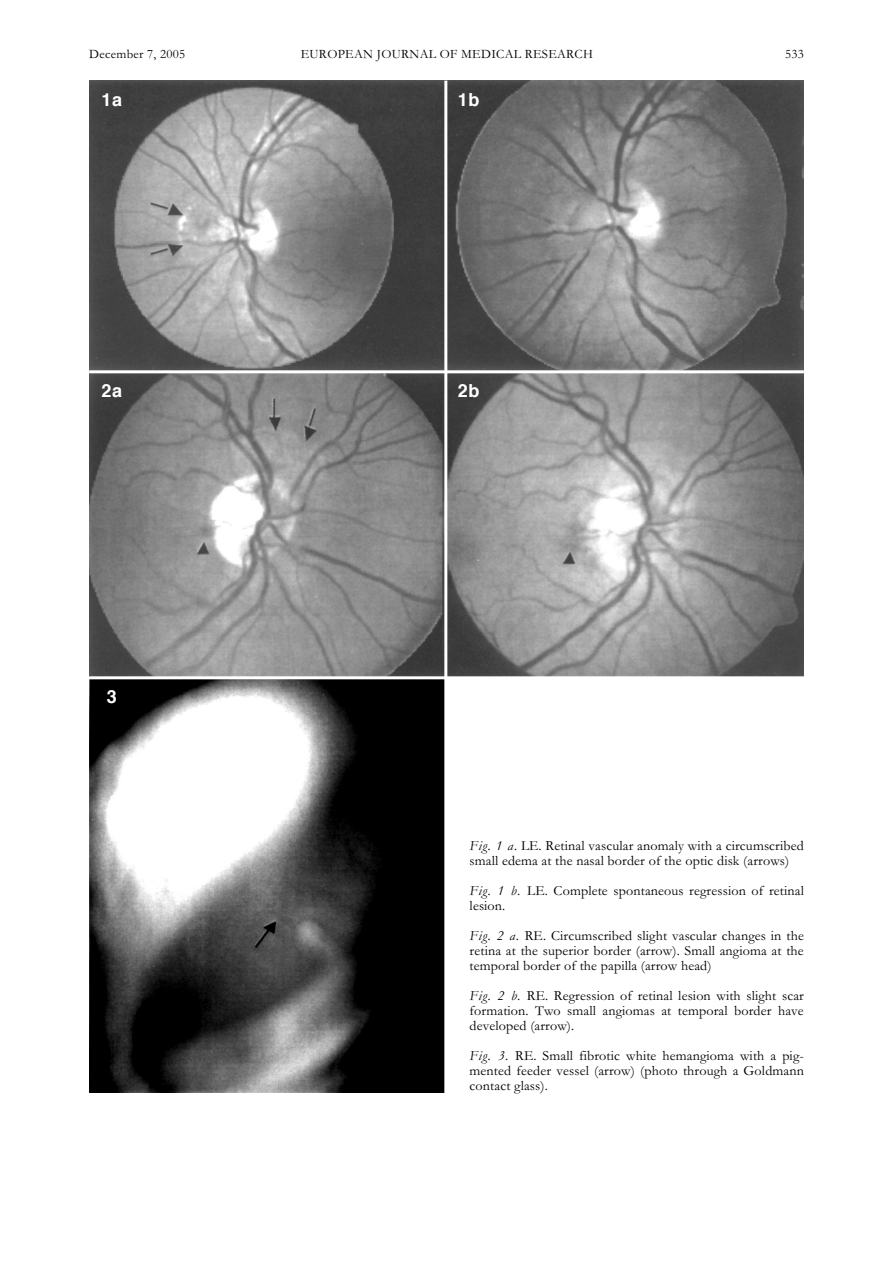
<style>
.page{position:relative;width:893px;height:1263px;background:#fff}
.page>*{position:absolute;margin:0;border:0;box-sizing:border-box;transform-origin:0 0}
.t1{font:700 18px "Helvetica";letter-spacing:.025em;color:#fff}
.t2{font:14.1px/15px "Garamond";letter-spacing:.01em;color:#000;text-align:justify}
.t3{font:12.9px "Garamond";letter-spacing:.025em;color:#000}
.s1{font-style:italic}
</style>
<div class="page">
<img style="left:89px;top:81px;width:714px;height:289px">
<svg style="left:89px;top:373px;width:714px;height:303px;background:#8c8c8c"></svg>
<img style="left:89px;top:679px;width:355px;height:414px">
<hr style="left:444px;top:81px;width:3px;height:1013px;background:#fff">
<p class="t3" style="left:89px;top:49px;width:98px">December 7, 2005</p>
<p class="t3" style="left:301px;top:49px;width:294px">EUROPEAN JOURNAL OF MEDICAL RESEARCH</p>
<p class="t3" style="left:785px;top:49px;width:20px">533</p>
<p class="t1" style="left:102px;top:92px;width:22px">1a</p>
<p class="t1" style="left:458px;top:92px;width:23px">1b</p>
<p class="t1" style="left:102px;top:383px;width:22px">2a</p>
<p class="t1" style="left:107px;top:689px;width:12px">3</p>
<p class="t1" style="left:458px;top:383px;width:23px">2b</p>
<p class="t2" style="left:469px;top:840px;width:336px"><span class="s1">Fig. 1 a</span>. LE. Retinal vascular anomaly with a circumscribed small edema at the nasal border of the optic disk (arrows)</p>
<p class="t2" style="left:469px;top:885px;width:336px"><span class="s1">Fig. 1 b.</span> LE. Complete spontaneous regression of retinal lesion.</p>
<p class="t2" style="left:469px;top:930px;width:336px"><span class="s1">Fig. 2 a.</span> RE. Circumscribed slight vascular changes in the retina at the superior border (arrow). Small angioma at the temporal border of the papilla (arrow head)</p>
<p class="t2" style="left:469px;top:990px;width:336px"><span class="s1">Fig. 2 b.</span> RE. Regression of retinal lesion with slight scar formation. Two small angiomas at temporal border have developed (arrow).</p>
<p class="t2" style="left:469px;top:1050px;width:336px"><span class="s1">Fig. 3.</span> RE. Small fibrotic white hemangioma with a pig&shy;mented feeder vessel (arrow) (photo through a Goldmann contact glass).</p>
</div>
